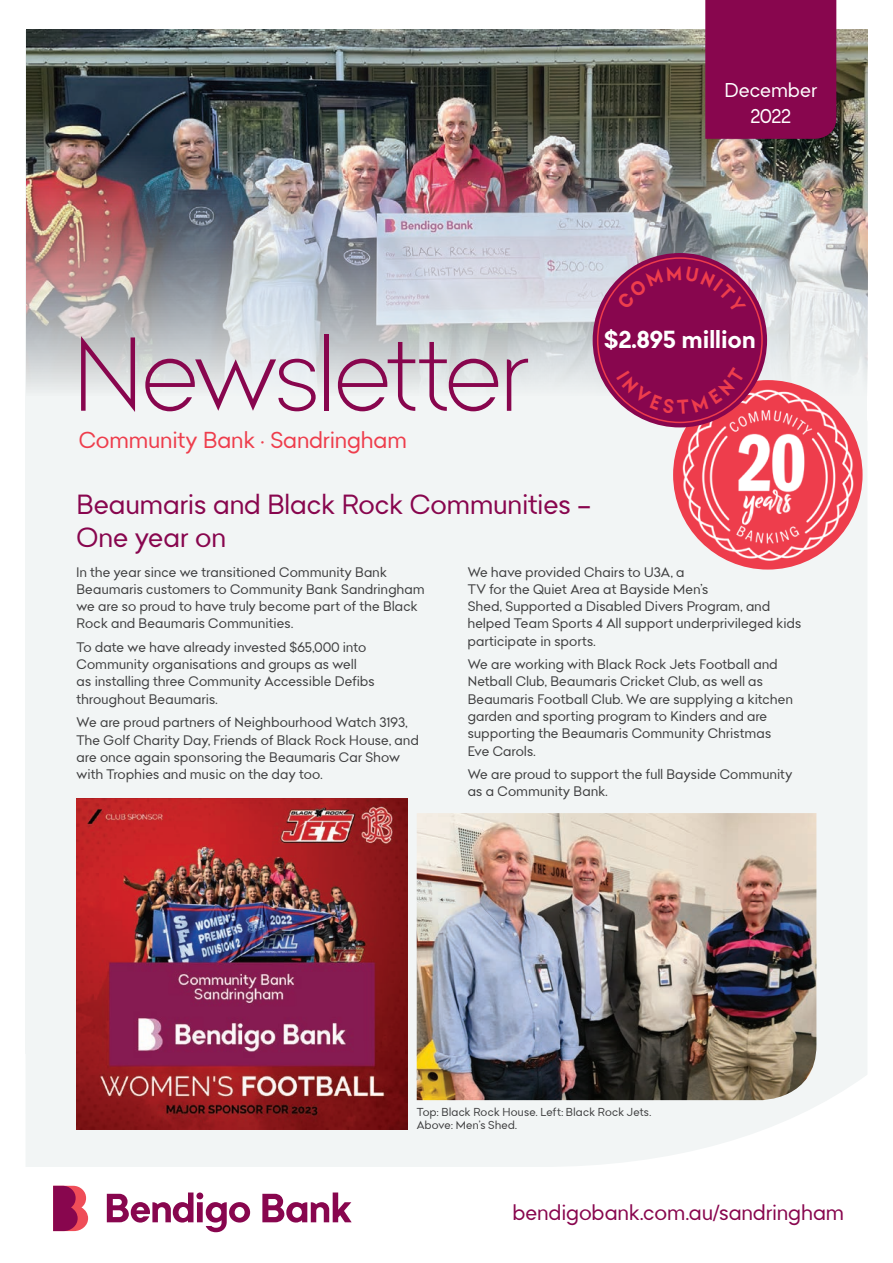
<style>
.page{position:relative;width:893px;height:1263px;background:#fff}
.page>*{position:absolute;margin:0;border:0;box-sizing:border-box;transform-origin:0 0}
.t1{font:300 102px "Bendigo Sans";letter-spacing:-.015em;color:#88064e}
.t2{font:27px/33px "Bendigo Sans";letter-spacing:.01em;color:#88064e}
.t3{font:700 24px "Bendigo Sans";color:#fff}
.t4{font:22.5px "Bendigo Sans";letter-spacing:.015em;color:#ee3d4c}
.t5{font:21px "Bendigo Sans";letter-spacing:.01em;color:#88064e}
.t6{font:19.5px/25.5px "Bendigo Sans";letter-spacing:.005em;color:#fff;text-align:center}
.t7{font:13.5px/17.2px "Bendigo Sans";letter-spacing:.02em;color:#3e3e3f}
.t8{font:11.25px/13.5px "Bendigo Sans";letter-spacing:.025em;color:#3e3e3f}
</style>
<div class="page">
<div style="left:26px;top:421px;width:841px;height:746px;background:#f2f5f5"></div>
<img style="left:27px;top:30px;width:840px;height:365px">
<svg style="left:107px;top:1192px;width:143px;height:40px"></svg>
<svg style="left:262px;top:1192px;width:90px;height:30px"></svg>
<svg style="left:53px;top:1186px;width:35px;height:45px;background:#b13261"></svg>
<div style="left:705px;top:0;width:131px;height:139px;background:#88064e"></div>
<div style="left:673px;top:380px;width:189px;height:190px;background:#ee3d4c;border-radius:50%"></div>
<img style="left:680px;top:387px;width:175px;height:175px">
<div style="left:593px;top:253px;width:174px;height:174px;background:#88064e;border-radius:50%"></div>
<img style="left:77px;top:799px;width:331px;height:331px">
<img style="left:417px;top:813px;width:399px;height:287px">
<svg style="left:617px;top:389px;width:128px;height:25px"></svg>
<svg style="left:616px;top:266px;width:130px;height:27px"></svg>
<h3 class="t6" style="left:725px;top:77px;width:94px">December<br>2022</h3>
<h1 class="t1" style="left:73px;top:306px;width:457px">Newsletter</h1>
<h3 class="t4" style="left:79px;top:425px;width:329px">Community Bank • Sandringham</h3>
<h3 class="t3" style="left:604px;top:324px;width:153px">$2.895 million</h3>
<h2 class="t2" style="left:77px;top:487px;width:516px">Beaumaris and Black Rock Communities –<br>One year on</h2>
<p class="t7" style="left:77px;top:563px;width:349px">In the year since we transitioned Community Bank Beaumaris customers to Community Bank Sandringham we are so proud to have truly become part of the Black Rock and Beaumaris Communities.</p>
<p class="t7" style="left:77px;top:638px;width:300px">To date we have already invested $65,000 into Community organisations and groups as well as installing three Community Accessible Defibs throughout Beaumaris.</p>
<p class="t7" style="left:77px;top:714px;width:344px">We are proud partners of Neighbourhood Watch 3193, The Golf Charity Day, Friends of Black Rock House, and are once again sponsoring the Beaumaris Car Show with Trophies and music on the day too.</p>
<p class="t7" style="left:468px;top:563px;width:335px">We have provided Chairs to U3A, a<br>TV for the Quiet Area at Bayside Men’s<br>Shed, Supported a Disabled Divers Program, and helped Team Sports 4 All support underprivileged kids participate in sports.</p>
<p class="t7" style="left:468px;top:655px;width:327px">We are working with Black Rock Jets Football and Netball Club, Beaumaris Cricket Club, as well as Beaumaris Football Club. We are supplying a kitchen garden and sporting program to Kinders and are supporting the Beaumaris Community Christmas Eve Carols.</p>
<p class="t7" style="left:468px;top:765px;width:326px">We are proud to support the full Bayside Community as a Community Bank.</p>
<p class="t8" style="left:417px;top:1105px;width:236px">Top: Black Rock House. Left: Black Rock Jets.<br>Above: Men’s Shed.</p>
<h3 class="t5" style="left:513px;top:1198px;width:333px">bendigobank.com.au/sandringham</h3>
</div>
